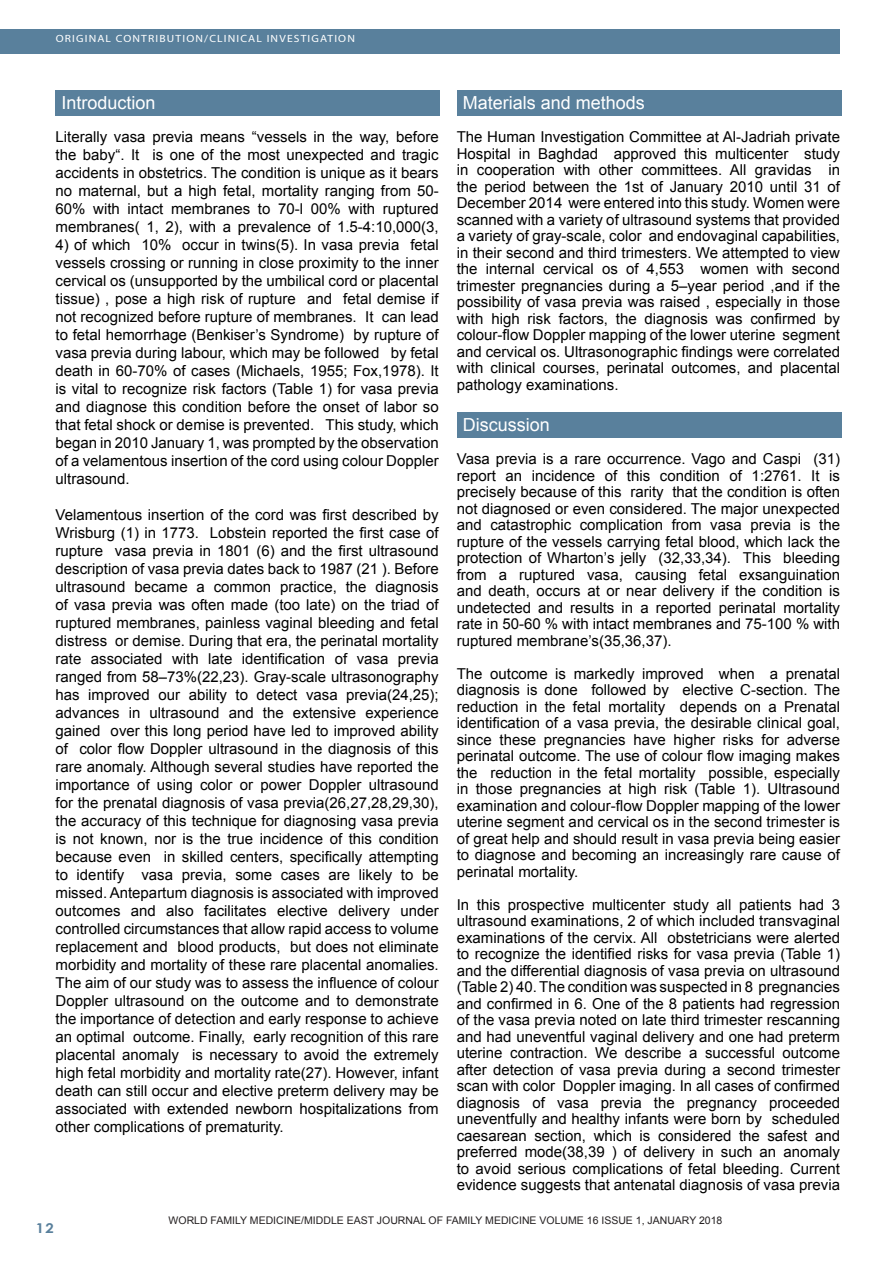
<style>
.page{position:relative;width:893px;height:1263px;background:#fff}
.page>*{position:absolute;margin:0;border:0;box-sizing:border-box;transform-origin:0 0}
.Footnote_Text{font:18px "Arial";color:#fff}
.Footnote_Text-2{font:15px/16.5px "Arial";color:#000;text-align:justify}
.t1{font:700 13.5px "Century Gothic";color:#59809c;scale:1.1 1}
.Footnote_Text-3{font:10.5px "Arial";color:#231f20}
.t2{font:10.5px "Myriad";letter-spacing:.1em;color:#fff;scale:1.1 1}
</style>
<div class="page">
<div style="left:0;top:30px;width:840px;height:24px;background:#59809c"></div>
<div style="left:56px;top:90px;width:384px;height:25px;background:#59809c"></div>
<div style="left:457px;top:90px;width:385px;height:25px;background:#59809c"></div>
<div style="left:457px;top:412px;width:385px;height:25px;background:#59809c"></div>
<p class="t2" style="left:56px;top:34px;width:273px">ORIGINAL CONTRIBUTION/CLINICAL INVESTIGATION</p>
<p class="Footnote_Text" style="left:62px;top:91px;width:96px">Introduction</p>
<p class="Footnote_Text-2" style="left:56px;top:128px;width:385px;line-height:18px">Literally vasa previa means “vessels in the way, before the baby“. It is one of the most unexpected and tragic accidents in obstetrics. The condition is unique as it bears no maternal, but a high fetal, mortality ranging from 50- 60% with intact membranes to 70-l 00% with ruptured membranes( 1, 2), with a prevalence of 1.5-4:10,000(3,</p>
<p class="Footnote_Text-2" style="left:56px;top:236px;width:385px;line-height:18px">4) of which 10% occur in twins(5). In vasa previa fetal vessels crossing or running in close proximity to the inner cervical os (unsupported by the umbilical cord or placental tissue) , pose a high risk of rupture and fetal demise if not recognized before rupture of membranes. It can lead to fetal hemorrhage (Benkiser’s Syndrome) by rupture of vasa previa during labour, which may be followed by fetal death in 60-70% of cases (Michaels, 1955; Fox,1978). It is vital to recognize risk factors (Table 1) for vasa previa and diagnose this condition before the onset of labor so that fetal shock or demise is prevented. This study, which began in 2010 January 1, was prompted by the observation of a velamentous insertion of the cord using colour Doppler ultrasound.</p>
<p class="Footnote_Text-2" style="left:56px;top:506px;width:385px;line-height:18px">Velamentous insertion of the cord was first described by Wrisburg (1) in 1773. Lobstein reported the first case of rupture vasa previa in 1801 (6) and the first ultrasound description of vasa previa dates back to 1987 (21 ). Before ultrasound became a common practice, the diagnosis of vasa previa was often made (too late) on the triad of ruptured membranes, painless vaginal bleeding and fetal distress or demise. During that era, the perinatal mortality rate associated with late identification of vasa previa ranged from 58–73%(22,23). Gray-scale ultrasonography has improved our ability to detect vasa previa(24,25); advances in ultrasound and the extensive experience gained over this long period have led to improved ability of color flow Doppler ultrasound in the diagnosis of this rare anomaly. Although several studies have reported the importance of using color or power Doppler ultrasound for the prenatal diagnosis of vasa previa(26,27,28,29,30), the accuracy of this technique for diagnosing vasa previa is not known, nor is the true incidence of this condition because even in skilled centers, specifically attempting to identify vasa previa, some cases are likely to be missed. Antepartum diagnosis is associated with improved outcomes and also facilitates elective delivery under controlled circumstances that allow rapid access to volume replacement and blood products, but does not eliminate morbidity and mortality of these rare placental anomalies.<br>The aim of our study was to assess the influence of colour Doppler ultrasound on the outcome and to demonstrate the importance of detection and early response to achieve an optimal outcome. Finally, early recognition of this rare placental anomaly is necessary to avoid the extremely high fetal morbidity and mortality rate(27). However, infant death can still occur and elective preterm delivery may be associated with extended newborn hospitalizations from other complications of prematurity.</p>
<p class="Footnote_Text" style="left:463px;top:91px;width:184px">Materials and methods</p>
<p class="Footnote_Text-2" style="left:457px;top:129px;width:385px">The Human Investigation Committee at Al-Jadriah private Hospital in Baghdad approved this multicenter study in cooperation with other committees. All gravidas in the period between the 1st of January 2010 until 31 of December 2014 were entered into this study. Women were scanned with a variety of ultrasound systems that provided a variety of gray-scale, color and endovaginal capabilities, in their second and third trimesters. We attempted to view the internal cervical os of 4,553 women with second trimester pregnancies during a 5–year period ,and if the possibility of vasa previa was raised , especially in those with high risk factors, the diagnosis was confirmed by colour-flow Doppler mapping of the lower uterine segment and cervical os. Ultrasonographic findings were correlated with clinical courses, perinatal outcomes, and placental pathology examinations.</p>
<p class="Footnote_Text" style="left:463px;top:413px;width:89px">Discussion</p>
<p class="Footnote_Text-2" style="left:457px;top:451px;width:385px">Vasa previa is a rare occurrence. Vago and Caspi (31) report an incidence of this condition of 1:2761. It is precisely because of this rarity that the condition is often not diagnosed or even considered. The major unexpected and catastrophic complication from vasa previa is the rupture of the vessels carrying fetal blood, which lack the protection of Wharton’s jelly (32,33,34). This bleeding from a ruptured vasa, causing fetal exsanguination and death, occurs at or near delivery if the condition is undetected and results in a reported perinatal mortality rate in 50-60 % with intact membranes and 75-100 % with ruptured membrane’s(35,36,37).</p>
<p class="Footnote_Text-2" style="left:457px;top:665px;width:385px">The outcome is markedly improved when a prenatal diagnosis is done followed by elective C-section. The reduction in the fetal mortality depends on a Prenatal identification of a vasa previa, the desirable clinical goal, since these pregnancies have higher risks for adverse perinatal outcome. The use of colour flow imaging makes the reduction in the fetal mortality possible, especially in those pregnancies at high risk (Table 1). Ultrasound examination and colour-flow Doppler mapping of the lower uterine segment and cervical os in the second trimester is of great help and should result in vasa previa being easier to diagnose and becoming an increasingly rare cause of perinatal mortality.</p>
<p class="Footnote_Text-2" style="left:457px;top:896px;width:385px">In this prospective multicenter study all patients had 3 ultrasound examinations, 2 of which included transvaginal examinations of the cervix. All obstetricians were alerted to recognize the identified risks for vasa previa (Table 1) and the differential diagnosis of vasa previa on ultrasound (Table 2) 40. The condition was suspected in 8 pregnancies and confirmed in 6. One of the 8 patients had regression of the vasa previa noted on late third trimester rescanning and had uneventful vaginal delivery and one had preterm uterine contraction. We describe a successful outcome after detection of vasa previa during a second trimester scan with color Doppler imaging. In all cases of confirmed diagnosis of vasa previa the pregnancy proceeded uneventfully and healthy infants were born by scheduled caesarean section, which is considered the safest and preferred mode(38,39 ) of delivery in such an anomaly to avoid serious complications of fetal bleeding. Current evidence suggests that antenatal diagnosis of vasa previa</p>
<p class="t1" style="left:36px;top:1217px;width:18px">12</p>
<p class="Footnote_Text-3" style="left:162px;top:1214px;width:569px">WORLD FAMILY MEDICINE/MID LE EAST JOURNAL OF FAMILY MEDICINE VOLUME 15 IS UE10, DECEMBER 2017</p>
<p class="Footnote_Text-3" style="left:169px;top:1214px;width:555px">WORLD FAMILY MEDICINE/MIDDLE EAST JOURNAL OF FAMILY MEDICINE VOLUME 16 ISSUE 1, JANUARY 2018</p>
</div>
